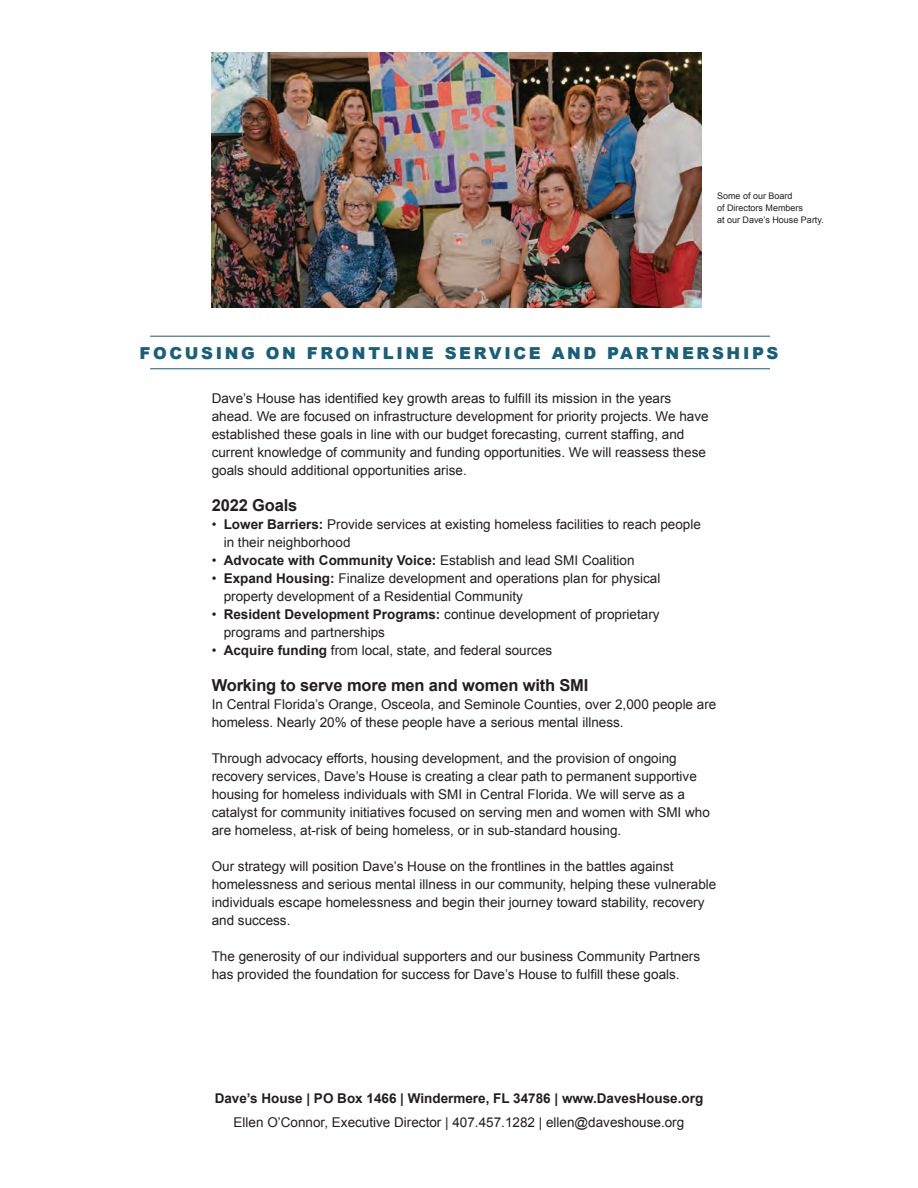
<style>
.page{position:relative;width:918px;height:1188px;background:#fff}
.page>*{position:absolute;margin:0;border:0;box-sizing:border-box;transform-origin:0 0}
.t1{font:700 16.5px "Arial";letter-spacing:-.01em;color:#231f20}
.t2{font:900 16.5px "Arial";letter-spacing:.16em;color:#185f7a}
.t3{font:13.5px/18px "Arial";color:#231f20}
.t4{font:700 13.5px "Arial";color:#231f20}
.t5{font:9px/12px "Arial";color:#231f20}
.s1{font-weight:700}
</style>
<div class="page">
<hr style="left:150px;top:336px;width:620px;height:1px;background:#185f7a">
<hr style="left:150px;top:369px;width:620px;height:1px;background:#185f7a">
<img style="left:212px;top:53px;width:490px;height:255px">
<p class="t5" style="left:717px;top:190px;width:108px">Some of our Board<br>of Directors Members<br>at our Dave’s House Party.</p>
<p class="t2" style="left:139px;top:341px;width:641px">FOCUSING ON FRONTLINE SERVICE AND PARTNERSHIPS</p>
<p class="t3" style="left:212px;top:389px;width:499px">Dave’s House has identified key growth areas to fulfill its mission in the years ahead. We are focused on infrastructure development for priority projects. We have established these goals in line with our budget forecasting, current staffing, and current knowledge of community and funding opportunities. We will reassess these goals should additional opportunities arise.</p>
<p class="t1" style="left:212px;top:494px;width:87px">2022 Goals</p>
<p class="t3" style="left:224px;top:515px;width:479px;text-indent:-12px">• <span class="s1">Lower Barriers:</span> Provide services at existing homeless facilities to reach people in their neighborhood</p>
<p class="t3" style="left:212px;top:551px;width:424px">• <span class="s1">Advocate with Community Voice:</span> Establish and lead SMI Coalition</p>
<p class="t3" style="left:224px;top:569px;width:438px;text-indent:-12px">• <span class="s1">Expand Housing:</span> Finalize development and operations plan for physical property development of a Residential Community</p>
<p class="t3" style="left:224px;top:605px;width:437px;text-indent:-12px">• <span class="s1">Resident Development Programs:</span> continue development of proprietary programs and partnerships</p>
<p class="t3" style="left:212px;top:641px;width:342px">• <span class="s1">Acquire funding</span> from local, state, and federal sources</p>
<p class="t1" style="left:212px;top:674px;width:378px">Working to serve more men and women with SMI</p>
<p class="t3" style="left:212px;top:695px;width:506px">In Central Florida’s Orange, Osceola, and Seminole Counties, over 2,000 people are homeless. Nearly 20% of these people have a serious mental illness.</p>
<p class="t3" style="left:212px;top:749px;width:500px">Through advocacy efforts, housing development, and the provision of ongoing recovery services, Dave’s House is creating a clear path to permanent supportive housing for homeless individuals with SMI in Central Florida. We will serve as a catalyst for community initiatives focused on serving men and women with SMI who are homeless, at-risk of being homeless, or in sub-standard housing.</p>
<p class="t3" style="left:212px;top:857px;width:506px">Our strategy will position Dave’s House on the frontlines in the battles against homelessness and serious mental illness in our community, helping these vulnerable individuals escape homelessness and begin their journey toward stability, recovery and success.</p>
<p class="t3" style="left:212px;top:947px;width:490px">The generosity of our individual supporters and our business Community Partners has provided the foundation for success for Dave’s House to fulfill these goals.</p>
<p class="t4" style="left:215px;top:1090px;width:490px">Dave’s House | PO Box 1466 | Windermere, FL 34786 | www.DavesHouse.org</p>
<p class="t3" style="left:234px;top:1114px;width:452px">Ellen O’Connor, Executive Director | 407.457.1282 | ellen@daveshouse.org</p>
</div>
